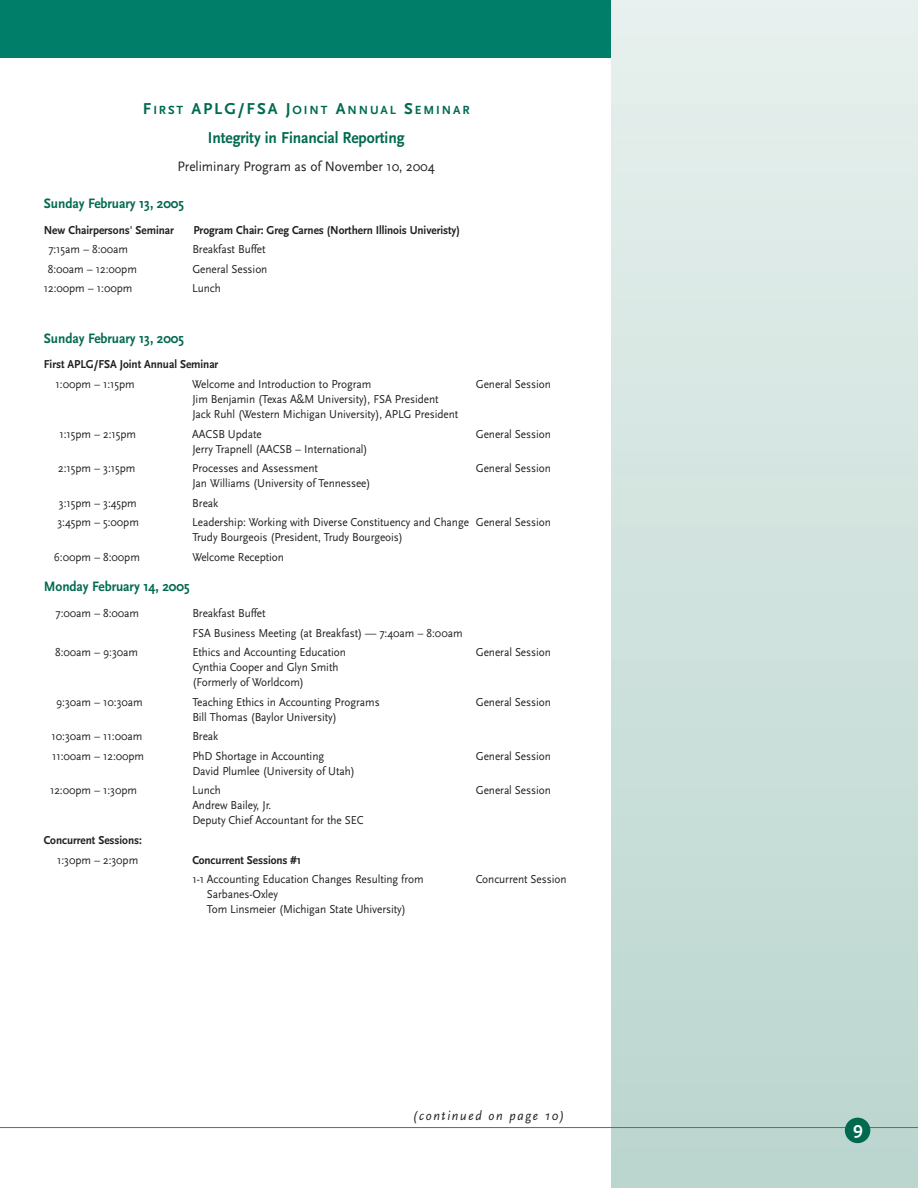
<style>
.page{position:relative;width:918px;height:1188px;background:#fff}
.page>*{position:absolute;margin:0;border:0;box-sizing:border-box;transform-origin:0 0}
.t1{font:700 18px "Scala Sans";color:#fff}
.t2{font:700 16.5px "Scala Sans";letter-spacing:-.005em;color:#006a51;scale:.94 1}
.t3{font:700 14.25px "Scala Sans";letter-spacing:-.005em;color:#006a51;scale:.94 1}
.t4{font:14.25px "Scala Sans";letter-spacing:-.005em;color:#231f20;scale:.94 1}
.t5{font:italic 13.5px "Scala Sans";letter-spacing:.13em;color:#231f20;scale:.94 1}
.t6{font:700 12.3px "Scala Sans";letter-spacing:.15em;color:#006a51}
.t7{font:12px/15px "Scala Sans";letter-spacing:-.005em;color:#231f20;scale:.94 1}
.t8{font:700 12px "Scala Sans";letter-spacing:-.005em;color:#231f20;scale:.94 1}
.s1{font-size:16.5px}
</style>
<div class="page">
<div style="left:0;top:0;width:918px;height:57px;background:#007e69"></div>
<div style="left:612px;top:0;width:306px;height:1188px;background:linear-gradient(to bottom,#e7f0ee,#bad5ce)"></div>
<hr style="left:0;top:1127px;width:918px;height:1px;background:#228a77">
<div style="left:845px;top:1118px;width:25px;height:25px;background:#006a51;border-radius:50%"></div>
<p class="t6" style="left:143px;top:105px;width:328px"><span class="s1">F</span>IRST <span class="s1">APLG/FSA J</span>OINT <span class="s1">A</span>NNUAL <span class="s1">S</span>EMINAR</p>
<h2 class="t2" style="left:208px;top:131px;width:211px">Integrity in Financial Reporting</h2>
<p class="t4" style="left:178px;top:161px;width:275px">Preliminary Program as of November 10, 2004</p>
<p class="t3" style="left:44px;top:198px;width:151px">Sunday February 13, 2005</p>
<p class="t8" style="left:44px;top:225px;width:140px">New Chairpersons' Seminar</p>
<p class="t8" style="left:193px;top:225px;width:285px">Program Chair: Greg Carnes (Northern Illinois Univeristy)</p>
<p class="t7" style="left:48px;top:243px;width:86px">7:15am – 8:00am</p>
<p class="t7" style="left:192px;top:243px;width:80px">Breakfast Buffet</p>
<p class="t7" style="left:48px;top:262px;width:96px">8:00am – 12:00pm</p>
<p class="t7" style="left:192px;top:262px;width:81px">General Session</p>
<p class="t7" style="left:44px;top:282px;width:96px">12:00pm – 1:00pm</p>
<p class="t7" style="left:192px;top:282px;width:32px">Lunch</p>
<p class="t3" style="left:44px;top:332px;width:151px">Sunday February 13, 2005</p>
<p class="t8" style="left:44px;top:360px;width:187px">First APLG/FSA Joint Annual Seminar</p>
<p class="t7" style="left:56px;top:378px;width:86px">1:00pm – 1:15pm</p>
<p class="t7" style="left:192px;top:378px;width:192px">Welcome and Introduction to Program</p>
<p class="t7" style="left:476px;top:378px;width:81px">General Session</p>
<p class="t7" style="left:192px;top:393px;width:284px">Jim Benjamin (Texas A&amp;M University), FSA President<br>Jack Ruhl (Western Michigan University), APLG President</p>
<p class="t7" style="left:59px;top:427px;width:83px">1:15pm – 2:15pm</p>
<p class="t7" style="left:192px;top:427px;width:76px">AACSB Update</p>
<p class="t7" style="left:476px;top:427px;width:81px">General Session</p>
<p class="t7" style="left:192px;top:442px;width:188px">Jerry Trapnell (AACSB – International)</p>
<p class="t7" style="left:58px;top:462px;width:83px">2:15pm – 3:15pm</p>
<p class="t7" style="left:192px;top:462px;width:135px">Processes and Assessment</p>
<p class="t7" style="left:476px;top:462px;width:81px">General Session</p>
<p class="t7" style="left:192px;top:477px;width:191px">Jan Williams (University of Tennessee)</p>
<p class="t7" style="left:59px;top:496px;width:84px">3:15pm – 3:45pm</p>
<p class="t7" style="left:192px;top:496px;width:29px">Break</p>
<p class="t7" style="left:57px;top:516px;width:88px">3:45pm – 5:00pm</p>
<p class="t7" style="left:192px;top:516px;width:383px">Leadership: Working with Diverse Constituency and Change General Session<br>Trudy Bourgeois (President, Trudy Bourgeois)</p>
<p class="t7" style="left:54px;top:550px;width:93px">6:00pm – 8:00pm</p>
<p class="t7" style="left:192px;top:550px;width:99px">Welcome Reception</p>
<p class="t3" style="left:44px;top:581px;width:157px">Monday February 14, 2005</p>
<p class="t7" style="left:56px;top:607px;width:90px">7:00am – 8:00am</p>
<p class="t7" style="left:192px;top:605px;width:289px;line-height:19.5px">Breakfast Buffet<br>FSA Business Meeting (at Breakfast) — 7:40am – 8:00am</p>
<p class="t7" style="left:55px;top:646px;width:90px">8:00am – 9:30am</p>
<p class="t7" style="left:192px;top:646px;width:165px">Ethics and Accounting Education</p>
<p class="t7" style="left:476px;top:646px;width:81px">General Session</p>
<p class="t7" style="left:192px;top:661px;width:157px">Cynthia Cooper and Glyn Smith (Formerly of Worldcom)</p>
<p class="t7" style="left:56px;top:695px;width:93px">9:30am – 10:30am</p>
<p class="t7" style="left:192px;top:695px;width:201px">Teaching Ethics in Accounting Programs</p>
<p class="t7" style="left:476px;top:695px;width:81px">General Session</p>
<p class="t7" style="left:192px;top:710px;width:155px">Bill Thomas (Baylor University)</p>
<p class="t7" style="left:52px;top:730px;width:98px">10:30am – 11:00am</p>
<p class="t7" style="left:192px;top:730px;width:29px">Break</p>
<p class="t7" style="left:52px;top:750px;width:99px">11:00am – 12:00pm</p>
<p class="t7" style="left:192px;top:750px;width:142px">PhD Shortage in Accounting</p>
<p class="t7" style="left:476px;top:750px;width:81px">General Session</p>
<p class="t7" style="left:192px;top:765px;width:174px">David Plumlee (University of Utah)</p>
<p class="t7" style="left:50px;top:784px;width:94px">12:00pm – 1:30pm</p>
<p class="t7" style="left:192px;top:784px;width:32px">Lunch</p>
<p class="t7" style="left:476px;top:784px;width:81px">General Session</p>
<p class="t7" style="left:192px;top:799px;width:184px">Andrew Bailey, Jr.<br>Deputy Chief Accountant for the SEC</p>
<p class="t8" style="left:44px;top:835px;width:106px">Concurrent Sessions:</p>
<p class="t7" style="left:57px;top:853px;width:88px">1:30pm – 2:30pm</p>
<p class="t8" style="left:192px;top:855px;width:117px">Concurrent Sessions #1</p>
<p class="t7" style="left:192px;top:873px;width:248px">1-1 Accounting Education Changes Resulting from</p>
<p class="t7" style="left:476px;top:873px;width:98px">Concurrent Session</p>
<p class="t7" style="left:207px;top:888px;width:213px">Sarbanes-Oxley<br>Tom Linsmeier (Michigan State Uhiversity)</p>
<p class="t5" style="left:413px;top:1110px;width:163px">(continued on page 10)</p>
<h1 class="t1" style="left:853px;top:1121px;width:11px">9</h1>
</div>
